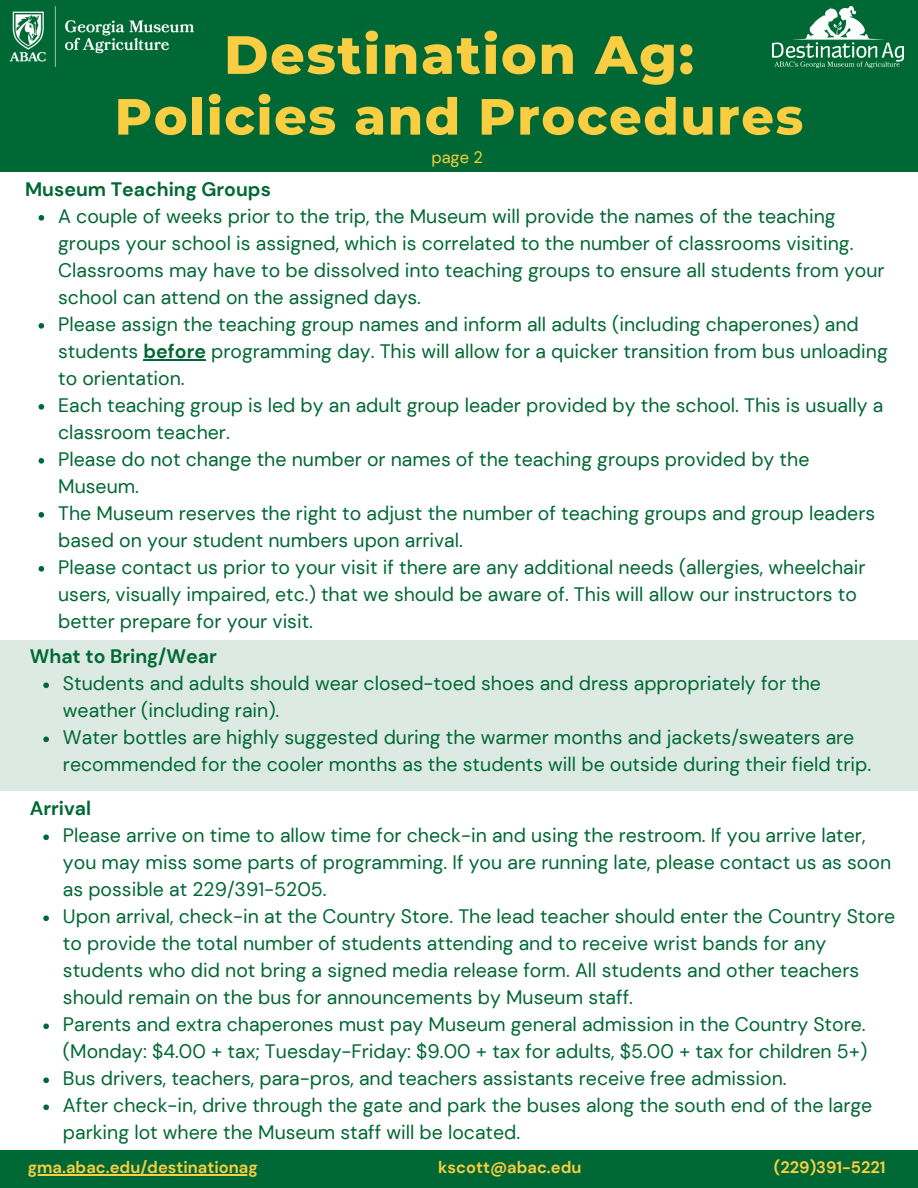
<style>
.page{position:relative;width:918px;height:1188px;background:#fff}
.page>*{position:absolute;margin:0;border:0;box-sizing:border-box;transform-origin:0 0}
.t1{font:800 53.85px "Montserrat";letter-spacing:.03em;color:#f9ce42}
.t2{font:800 50.85px "Montserrat";letter-spacing:.03em;color:#f9ce42}
.t3{font:19.5px/27px "DM Sans";color:#006834}
.t4{font:700 19.5px "DM Sans";color:#006834}
.t5{font:700 16.5px "DM Sans";color:#f9ce42}
.t6{font:16.5px "DM Sans";color:#f9ce42}
.s1{font-weight:700}
</style>
<div class="page">
<div style="left:0;top:0;width:918px;height:171px;background:#006834"></div>
<div style="left:0;top:641px;width:918px;height:150px;background:#dceae3"></div>
<div style="left:0;top:1150px;width:918px;height:38px;background:#006834"></div>
<img style="left:9px;top:6px;width:185px;height:61px">
<img style="left:772px;top:7px;width:132px;height:62px">
<svg style="left:39px;top:215px;width:5px;height:6px"></svg>
<svg style="left:39px;top:323px;width:5px;height:6px"></svg>
<hr style="left:144px;top:359px;width:62px;height:1px;background:#006834">
<svg style="left:39px;top:404px;width:5px;height:6px"></svg>
<svg style="left:39px;top:458px;width:5px;height:6px"></svg>
<svg style="left:39px;top:512px;width:5px;height:6px"></svg>
<svg style="left:39px;top:566px;width:5px;height:6px"></svg>
<svg style="left:43px;top:834px;width:6px;height:6px"></svg>
<svg style="left:43px;top:915px;width:6px;height:6px"></svg>
<svg style="left:43px;top:1023px;width:6px;height:6px"></svg>
<svg style="left:43px;top:1077px;width:6px;height:6px"></svg>
<svg style="left:43px;top:1104px;width:6px;height:6px"></svg>
<svg style="left:43px;top:682px;width:6px;height:6px"></svg>
<svg style="left:43px;top:736px;width:6px;height:6px"></svg>
<hr style="left:28px;top:1175px;width:230px;height:1px;background:#f9ce42">
<p class="t1" style="left:224px;top:22px;width:471px">Destination Ag:</p>
<p class="t2" style="left:115px;top:85px;width:690px">Policies and Procedures</p>
<p class="t4" style="left:25px;top:177px;width:247px">Museum Teaching Groups</p>
<p class="t6" style="left:431px;top:146px;width:53px">page 2</p>
<p class="t3" style="left:58px;top:203px;width:828px">A couple of weeks prior to the trip, the Museum will provide the names of the teaching groups your school is assigned, which is correlated to the number of classrooms visiting.<br>Classrooms may have to be dissolved into teaching groups to ensure all students from your school can attend on the assigned days.</p>
<p class="t3" style="left:58px;top:311px;width:831px">Please assign the teaching group names and inform all adults (including chaperones) and students <span class="s1">before</span> programming day. This will allow for a quicker transition from bus unloading to orientation.</p>
<p class="t3" style="left:58px;top:392px;width:827px">Each teaching group is led by an adult group leader provided by the school. This is usually a classroom teacher.</p>
<p class="t3" style="left:58px;top:446px;width:753px">Please do not change the number or names of the teaching groups provided by the<br>Museum.</p>
<p class="t3" style="left:58px;top:500px;width:819px">The Museum reserves the right to adjust the number of teaching groups and group leaders based on your student numbers upon arrival.</p>
<p class="t3" style="left:58px;top:554px;width:809px">Please contact us prior to your visit if there are any additional needs (allergies, wheelchair users, visually impaired, etc.) that we should be aware of. This will allow our instructors to better prepare for your visit.</p>
<p class="t4" style="left:30px;top:644px;width:188px">What to Bring/Wear</p>
<p class="t3" style="left:63px;top:670px;width:760px">Students and adults should wear closed-toed shoes and dress appropriately for the weather (including rain).</p>
<p class="t3" style="left:63px;top:724px;width:810px">Water bottles are highly suggested during the warmer months and jackets/sweaters are recommended for the cooler months as the students will be outside during their field trip.</p>
<p class="t4" style="left:30px;top:796px;width:63px">Arrival</p>
<p class="t3" style="left:63px;top:822px;width:830px">Please arrive on time to allow time for check-in and using the restroom. If you arrive later, you may miss some parts of programming. If you are running late, please contact us as soon as possible at 229/391-5205.</p>
<p class="t3" style="left:63px;top:903px;width:834px">Upon arrival, check-in at the Country Store. The lead teacher should enter the Country Store to provide the total number of students attending and to receive wrist bands for any students who did not bring a signed media release form. All students and other teachers should remain on the bus for announcements by Museum staff.</p>
<p class="t3" style="left:63px;top:1011px;width:806px">Parents and extra chaperones must pay Museum general admission in the Country Store. (Monday: $4.00 + tax; Tuesday-Friday: $9.00 + tax for adults, $5.00 + tax for children 5+)</p>
<p class="t3" style="left:63px;top:1065px;width:725px">Bus drivers, teachers, para-pros, and teachers assistants receive free admission.</p>
<p class="t3" style="left:63px;top:1092px;width:811px">After check-in, drive through the gate and park the buses along the south end of the large parking lot where the Museum staff will be located.</p>
<p class="t5" style="left:28px;top:1157px;width:231px">gma.abac.edu/destinationag</p>
<p class="t5" style="left:438px;top:1157px;width:145px">kscott@abac.edu</p>
<p class="t5" style="left:774px;top:1157px;width:113px">(229)391-5221</p>
</div>
